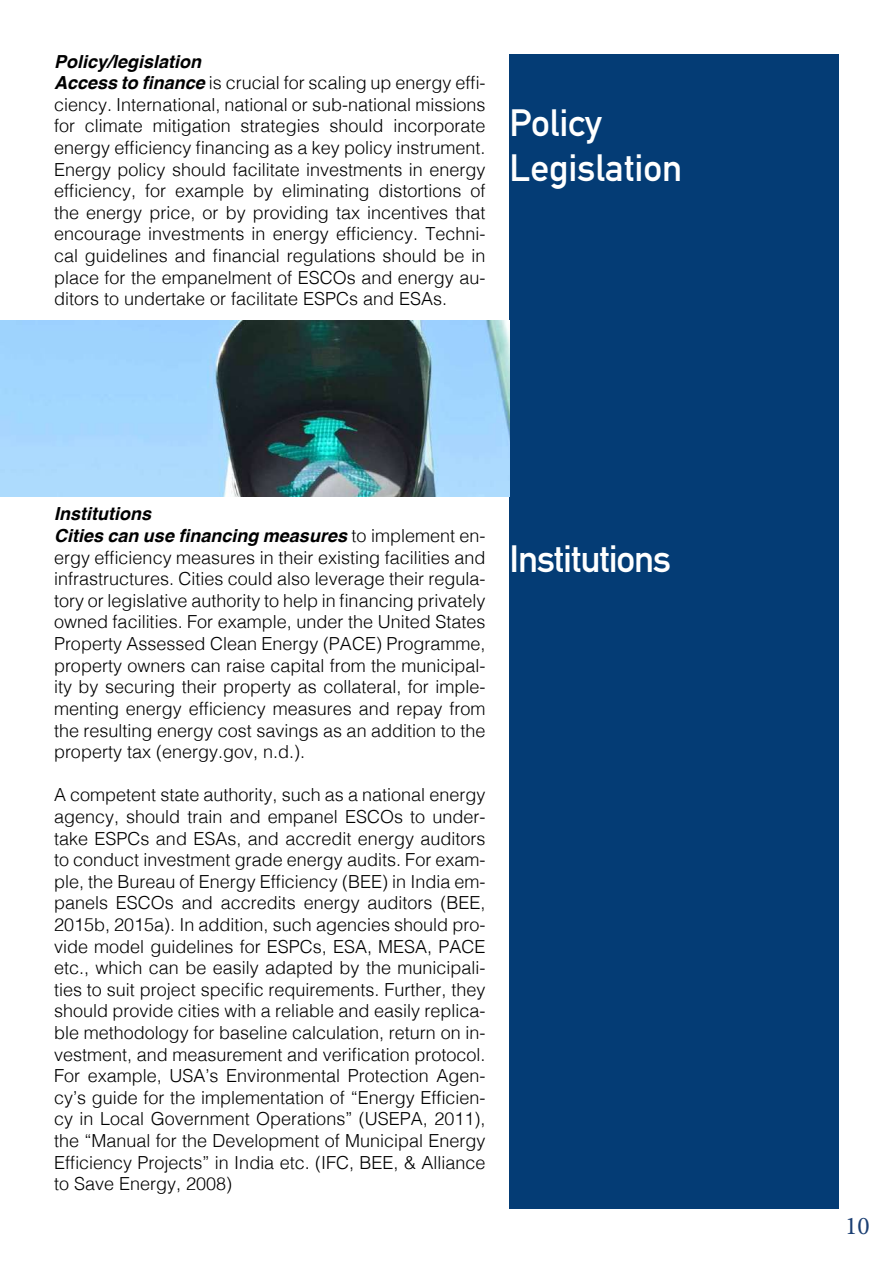
<style>
.page{position:relative;width:893px;height:1263px;background:#fff}
.page>*{position:absolute;margin:0;border:0;box-sizing:border-box;transform-origin:0 0}
.t1{font:700 37.5px/45px "DIN Alternate";color:#fff}
.t2{font:700 37.5px "DIN Alternate";letter-spacing:-.03em;color:#fff}
.t3{font:25.5px "Minion Pro";color:#1b3f73}
.t4{font:300 18px/21.6px "Helvetica";color:#000}
.s1{font-weight:700;font-style:italic}
</style>
<div class="page">
<div style="left:509px;top:54px;width:330px;height:1155px;background:#043c75"></div>
<img style="left:0;top:321px;width:509px;height:175px">
<p class="t4" style="left:54px;top:49px;width:433px"><span class="s1">Policy/legislation<br>Access to finance</span> is crucial for scaling up energy effi&shy;ciency. International, national or sub-national missions for climate mitigation strategies should incorporate energy efficiency financing as a key policy instrument.<br>Energy policy should facilitate investments in energy efficiency, for example by eliminating distortions of the energy price, or by providing tax incentives that encourage investments in energy efficiency. Techni&shy;cal guidelines and financial regulations should be in place for the empanelment of ESCOs and energy au&shy;ditors to undertake or facilitate ESPCs and ESAs.</p>
<h1 class="t1" style="left:509px;top:98px;width:174px">Policy<br>Legislation</h1>
<p class="t4" style="left:54px;top:502px;width:433px"><span class="s1">Institutions<br>Cities can use financing measures</span> to implement en&shy;ergy efficiency measures in their existing facilities and infrastructures. Cities could also leverage their regula&shy;tory or legislative authority to help in financing privately owned facilities. For example, under the United States Property Assessed Clean Energy (PACE) Programme, property owners can raise capital from the municipal&shy;ity by securing their property as collateral, for imple&shy;menting energy efficiency measures and repay from the resulting energy cost savings as an addition to the property tax (energy.gov, n.d.).</p>
<p class="t4" style="left:54px;top:783px;width:433px;text-align:justify">A competent state authority, such as a national energy agency, should train and empanel ESCOs to under&shy;take ESPCs and ESAs, and accredit energy auditors to conduct investment grade energy audits. For exam&shy;ple, the Bureau of Energy Efficiency (BEE) in India em&shy;panels ESCOs and accredits energy auditors (BEE, 2015b, 2015a). In addition, such agencies should pro&shy;vide model guidelines for ESPCs, ESA, MESA, PACE etc., which can be easily adapted by the municipali&shy;ties to suit project specific requirements. Further, they should provide cities with a reliable and easily replica&shy;ble methodology for baseline calculation, return on in&shy;vestment, and measurement and verification protocol.<br>For example, USA’s Environmental Protection Agen&shy;cy’s guide for the implementation of “Energy Efficien&shy;cy in Local Government Operations” (USEPA, 2011), the “Manual for the Development of Municipal Energy Efficiency Projects” in India etc. (IFC, BEE, &amp; Alliance to Save Energy, 2008)</p>
<h1 class="t2" style="left:509px;top:530px;width:163px">Institutions</h1>
<h2 class="t3" style="left:845px;top:1208px;width:26px">10</h2>
</div>
